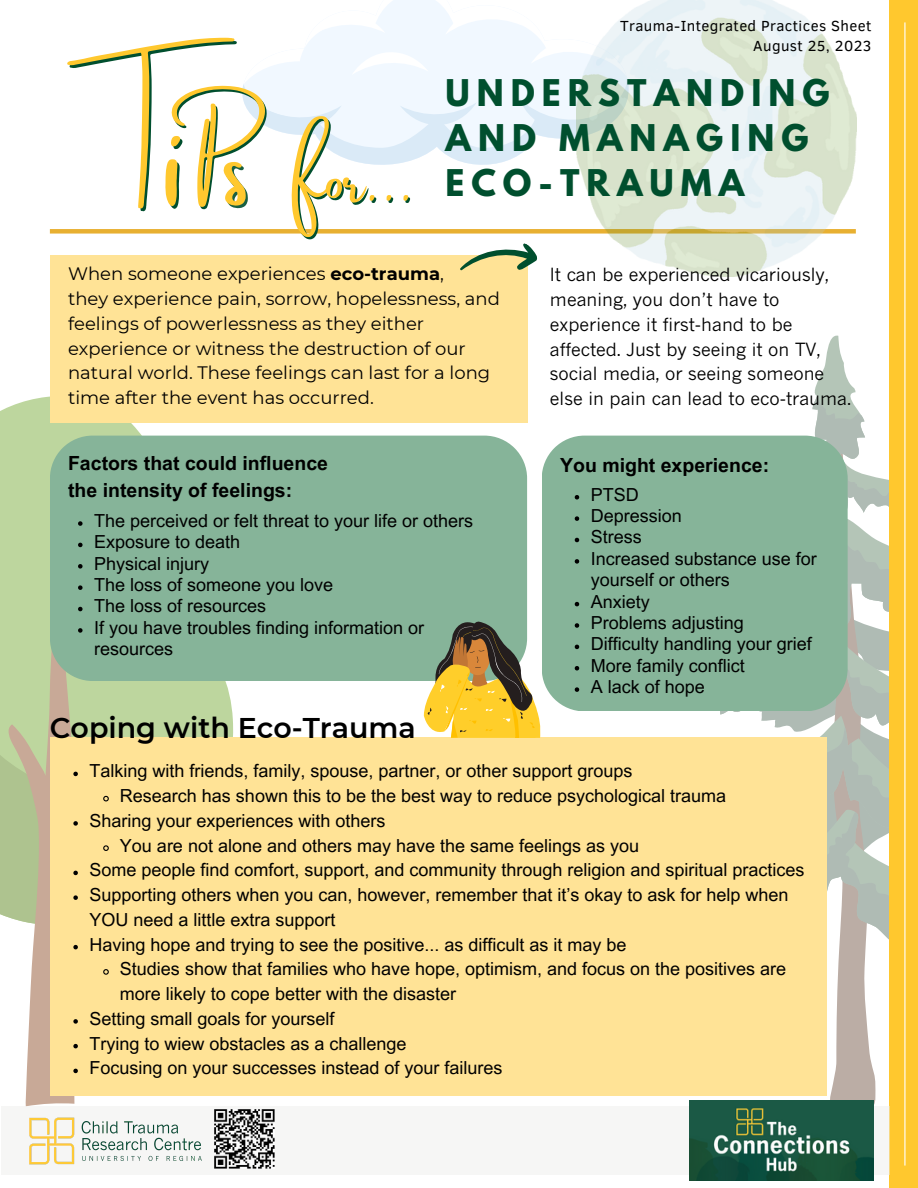
<style>
.page{position:relative;width:918px;height:1188px;background:#fff}
.page>*{position:absolute;margin:0;border:0;box-sizing:border-box;transform-origin:0 0}
.t1{font:141.75px "Amsterdam Two";color:#004f2e}
.t2{font:116.25px "Amsterdam Two";color:rgb(0 79 46/.9)}
.t3{font:81.6px "Amsterdam Two";color:#004f2e}
.t4{font:67.65px "Amsterdam Two";color:#004f2e}
.t5{font:700 32.7px/45px "League Spartan";letter-spacing:.215em;color:#004f2e}
.t6{font:600 28.5px "Montserrat";color:#000}
.t7{font:700 19.5px "Arial MT Pro";color:#000}
.t8{font:18px/24.8px "Arial MT Pro";color:#000}
.t9{font:18px/24.8px "Montserrat";color:#000}
.t10{font:18px/24.8px "News Gothic MT Std";color:#000}
.t11{font:15px "Clear Sans";letter-spacing:.03em;color:#000}
.s1{font-weight:700}
</style>
<div class="page">
<svg style="left:830px;top:954px;width:46px;height:151px"></svg>
<svg style="left:641px;top:335px;width:215px;height:101px"></svg>
<svg style="left:693px;top:392px;width:196px;height:562px"></svg>
<div style="left:889px;top:0;width:29px;height:1188px;background:#ffc82e"></div>
<hr style="left:904px;top:22px;width:1px;height:1144px;background:#fff">
<div style="left:50px;top:229px;width:806px;height:5px;background:#e8b031"></div>
<svg style="left:0;top:396px;width:234px;height:341px;background:#c6dbac"></svg>
<svg style="left:0;top:566px;width:224px;height:350px;background:#bbd49c"></svg>
<svg style="left:5px;top:609px;width:130px;height:497px"></svg>
<div style="left:1px;top:1106px;width:888px;height:69px;background:#f6f6f5"></div>
<img style="left:29px;top:1117px;width:173px;height:48px">
<img style="left:215px;top:1109px;width:59px;height:60px">
<img style="left:689px;top:1100px;width:185px;height:80px">
<img style="left:576px;top:0;width:280px;height:277px">
<div style="left:50px;top:255px;width:478px;height:168px;background:#ffe396"></div>
<svg style="left:459px;top:233px;width:83px;height:38px"></svg>
<div style="left:50px;top:737px;width:776px;height:359px;background:#ffe396"></div>
<div style="left:50px;top:436px;width:477px;height:245px;background:#86b499"></div>
<div style="left:542px;top:436px;width:306px;height:275px;background:#86b499"></div>
<svg style="left:424px;top:618px;width:117px;height:120px;background:#b9a75a"></svg>
<svg style="left:73px;top:772px;width:5px;height:4px"></svg>
<svg style="left:103px;top:795px;width:6px;height:7px"></svg>
<svg style="left:73px;top:821px;width:5px;height:5px"></svg>
<svg style="left:103px;top:845px;width:6px;height:6px"></svg>
<svg style="left:73px;top:871px;width:5px;height:4px"></svg>
<svg style="left:73px;top:895px;width:5px;height:5px"></svg>
<svg style="left:73px;top:945px;width:5px;height:4px"></svg>
<svg style="left:103px;top:969px;width:6px;height:6px"></svg>
<svg style="left:73px;top:1019px;width:5px;height:5px"></svg>
<svg style="left:73px;top:1044px;width:5px;height:4px"></svg>
<svg style="left:73px;top:1069px;width:5px;height:4px"></svg>
<svg style="left:78px;top:521px;width:5px;height:5px"></svg>
<svg style="left:78px;top:543px;width:5px;height:4px"></svg>
<svg style="left:78px;top:564px;width:5px;height:5px"></svg>
<svg style="left:78px;top:585px;width:5px;height:5px"></svg>
<svg style="left:78px;top:607px;width:5px;height:4px"></svg>
<svg style="left:78px;top:628px;width:5px;height:5px"></svg>
<svg style="left:575px;top:495px;width:4px;height:5px"></svg>
<svg style="left:575px;top:516px;width:4px;height:5px"></svg>
<svg style="left:575px;top:538px;width:4px;height:4px"></svg>
<svg style="left:575px;top:559px;width:4px;height:5px"></svg>
<svg style="left:575px;top:602px;width:4px;height:4px"></svg>
<svg style="left:575px;top:623px;width:4px;height:5px"></svg>
<svg style="left:575px;top:645px;width:4px;height:4px"></svg>
<svg style="left:575px;top:666px;width:4px;height:4px"></svg>
<svg style="left:575px;top:687px;width:4px;height:5px"></svg>
<svg style="left:242px;top:0;width:395px;height:214px"></svg>
<p class="t3" style="left:94px;top:98px;width:169px">T</p>
<p class="t1" style="left:168px;top:83px;width:20px">i</p>
<p class="t2" style="left:228px;top:101px;width:26px">s</p>
<p class="t4" style="left:294px;top:142px;width:125px">for...</p>
<p class="t11" style="left:620px;top:15px;width:253px">Trauma-Integrated Practices Sheet</p>
<p class="t11" style="left:753px;top:35px;width:120px">August 25, 2023</p>
<p class="t5" style="left:445px;top:75px;width:386px">UNDERSTANDING<br>AND MANAGING</p>
<p class="t5" style="left:445px;top:165px;width:301px">ECO-TRAUMA</p>
<p class="t9" style="left:68px;top:262px;width:377px">When someone experiences <span class="s1">eco-trauma</span>,</p>
<p class="t9" style="left:68px;top:286px;width:433px">they experience pain, sorrow, hopelessness, and feelings of powerlessness as they either experience or witness the destruction of our natural world. These feelings can last for a long time after the event has occurred.</p>
<p class="t7" style="left:68px;top:456px;width:261px">Factors that could influence</p>
<p class="t7" style="left:68px;top:483px;width:226px">the intensity of feelings:</p>
<p class="t8" style="left:94px;top:510px;width:381px">The perceived or felt threat to your life or others</p>
<p class="t8" style="left:94px;top:532px;width:148px">Exposure to death</p>
<p class="t8" style="left:94px;top:553px;width:117px">Physical injury</p>
<p class="t8" style="left:94px;top:575px;width:241px">The loss of someone you love</p>
<p class="t8" style="left:94px;top:596px;width:174px">The loss of resources</p>
<p class="t8" style="left:94px;top:619px;width:332px;line-height:21.3px">If you have troubles finding information or resources</p>
<p class="t6" style="left:50px;top:710px;width:368px">Coping with Eco-Trauma</p>
<p class="t10" style="left:550px;top:264px;width:303px">It can be experienced vicariously, meaning, you don’t have to experience it first-hand to be affected. Just by seeing it on TV, social media, or seeing someone else in pain can lead to eco-trauma.</p>
<p class="t7" style="left:560px;top:458px;width:211px">You might experience:</p>
<p class="t8" style="left:591px;top:484px;width:50px">PTSD</p>
<p class="t8" style="left:591px;top:506px;width:93px">Depression</p>
<p class="t8" style="left:591px;top:527px;width:53px">Stress</p>
<p class="t8" style="left:591px;top:550px;width:228px;line-height:21.3px">Increased substance use for yourself or others</p>
<p class="t8" style="left:591px;top:591px;width:61px">Anxiety</p>
<p class="t8" style="left:591px;top:612px;width:155px">Problems adjusting</p>
<p class="t8" style="left:591px;top:634px;width:223px">Difficulty handling your grief</p>
<p class="t8" style="left:591px;top:655px;width:156px">More family conflict</p>
<p class="t8" style="left:591px;top:677px;width:116px">A lack of hope</p>
<p class="t8" style="left:89px;top:761px;width:545px">Talking with friends, family, spouse, partner, or other support groups</p>
<p class="t8" style="left:120px;top:786px;width:608px">Research has shown this to be the best way to reduce psychological trauma</p>
<p class="t8" style="left:89px;top:810px;width:298px">Sharing your experiences with others</p>
<p class="t8" style="left:120px;top:835px;width:521px">You are not alone and others may have the same feelings as you</p>
<p class="t8" style="left:89px;top:860px;width:717px">Some people find comfort, support, and community through religion and spiritual practices</p>
<p class="t8" style="left:89px;top:885px;width:701px">Supporting others when you can, however, remember that it’s okay to ask for help when<br>YOU need a little extra support</p>
<p class="t8" style="left:89px;top:934px;width:539px">Having hope and trying to see the positive... as difficult as it may be</p>
<p class="t8" style="left:120px;top:959px;width:668px">Studies show that families who have hope, optimism, and focus on the positives are more likely to cope better with the disaster</p>
<p class="t8" style="left:89px;top:1008px;width:247px">Setting small goals for yourself</p>
<p class="t8" style="left:89px;top:1033px;width:319px">Trying to wiew obstacles as a challenge</p>
<p class="t8" style="left:89px;top:1058px;width:415px">Focusing on your successes instead of your failures</p>
</div>
